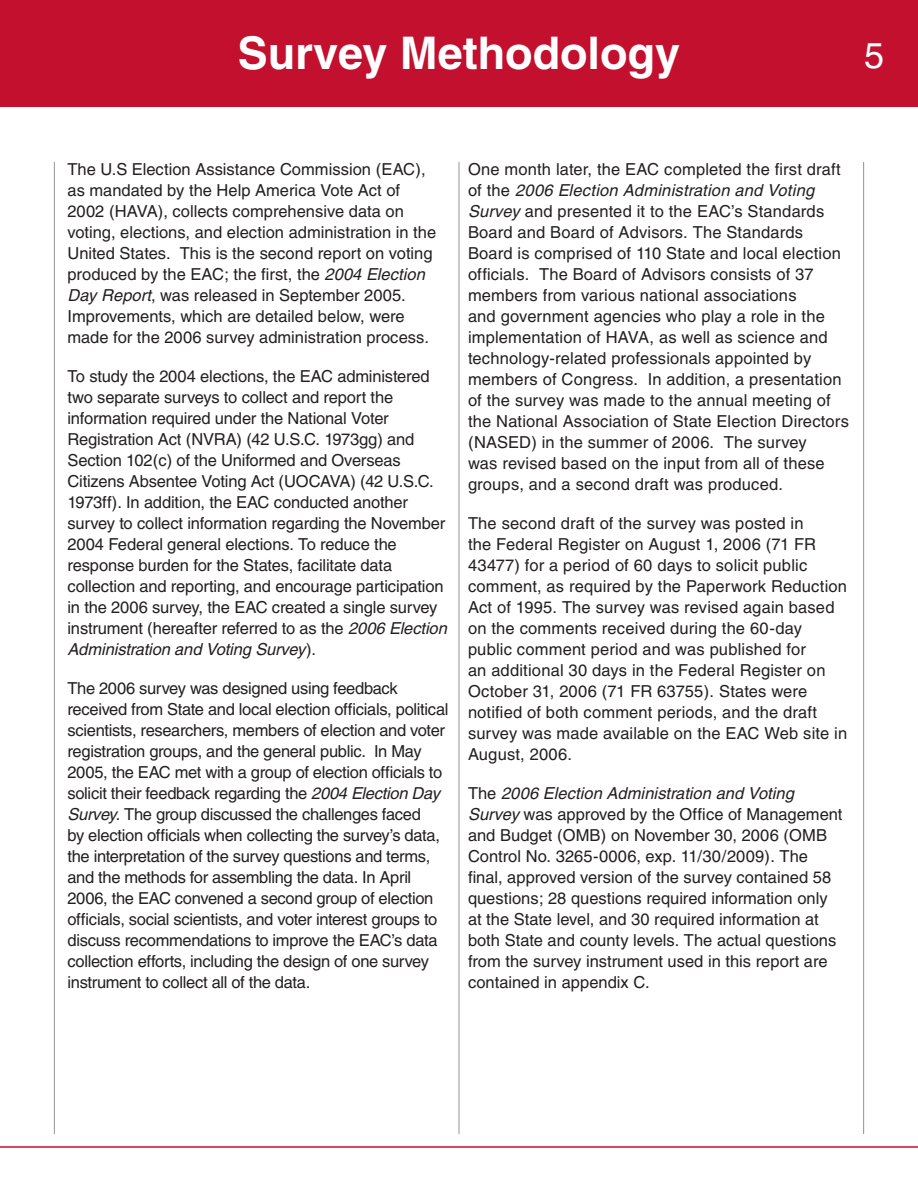
<style>
.page{position:relative;width:918px;height:1188px;background:#fff}
.page>*{position:absolute;margin:0;border:0;box-sizing:border-box;transform-origin:0 0}
.t1{font:700 45px "Helvetica";color:#fff}
.t2{font:16.5px/21px "Helvetica";color:#231f20}
.t3{font:16.5px/21px "Helvetica";letter-spacing:-.02em;color:#231f20}
.s1{font-style:italic}
</style>
<div class="page">
<div style="left:0;top:0;width:918px;height:107px;background:#c3102f"></div>
<hr style="left:459px;top:162px;width:1px;height:972px;background:#939598">
<hr style="left:54px;top:162px;width:1px;height:972px;background:#939598">
<hr style="left:863px;top:162px;width:1px;height:972px;background:#939598">
<hr style="left:0;top:1146px;width:918px;height:2px;background:#c3102f">
<h1 class="t1" style="left:238px;top:25px;width:444px">Survey Methodology</h1>
<p class="t2" style="left:68px;top:158px;width:370px">The U.S Election Assistance Commission (EAC), as mandated by the Help America Vote Act of 2002 (HAVA), collects comprehensive data on voting, elections, and election administration in the United States. This is the second report on voting produced by the EAC; the first, the <span class="s1">2004 Election Day Report</span>, was released in September 2005.<br>Improvements, which are detailed below, were made for the 2006 survey administration process.</p>
<p class="t2" style="left:68px;top:365px;width:381px">To study the 2004 elections, the EAC administered two separate surveys to collect and report the information required under the National Voter Registration Act (NVRA) (42 U.S.C. 1973gg) and Section 102(c) of the Uniformed and Overseas Citizens Absentee Voting Act (UOCAVA) (42 U.S.C.<br>1973ff). In addition, the EAC conducted another survey to collect information regarding the November 2004 Federal general elections. To reduce the response burden for the States, facilitate data collection and reporting, and encourage participation in the 2006 survey, the EAC created a single survey instrument (hereafter referred to as the <span class="s1">2006 Election Administration and Voting Survey</span>).</p>
<p class="t3" style="left:68px;top:677px;width:383px">The 2006 survey was designed using feedback received from State and local election officials, political scientists, researchers, members of election and voter registration groups, and the general public. In May 2005, the EAC met with a group of election officials to solicit their feedback regarding the <span class="s1">2004 Election Day Survey</span>. The group discussed the challenges faced<br>by election officials when collecting the survey’s data, the interpretation of the survey questions and terms, and the methods for assembling the data. In April 2006, the EAC convened a second group of election officials, social scientists, and voter interest groups to discuss recommendations to improve the EAC’s data collection efforts, including the design of one survey instrument to collect all of the data.</p>
<p class="t2" style="left:468px;top:158px;width:382px">One month later, the EAC completed the first draft of the <span class="s1">2006 Election Administration and Voting Survey</span> and presented it to the EAC’s Standards Board and Board of Advisors. The Standards Board is comprised of 110 State and local election officials. The Board of Advisors consists of 37 members from various national associations<br>and government agencies who play a role in the implementation of HAVA, as well as science and technology-related professionals appointed by members of Congress. In addition, a presentation of the survey was made to the annual meeting of the National Association of State Election Directors (NASED) in the summer of 2006. The survey<br>was revised based on the input from all of these groups, and a second draft was produced.</p>
<p class="t2" style="left:468px;top:512px;width:381px">The second draft of the survey was posted in<br>the Federal Register on August 1, 2006 (71 FR 43477) for a period of 60 days to solicit public comment, as required by the Paperwork Reduction Act of 1995. The survey was revised again based on the comments received during the 60-day public comment period and was published for<br>an additional 30 days in the Federal Register on October 31, 2006 (71 FR 63755). States were notified of both comment periods, and the draft survey was made available on the EAC Web site in August, 2006.</p>
<p class="t2" style="left:468px;top:782px;width:376px">The <span class="s1">2006 Election Administration and Voting Survey</span> was approved by the Office of Management and Budget (OMB) on November 30, 2006 (OMB Control No. 3265-0006, exp. 11/30/2009). The final, approved version of the survey contained 58 questions; 28 questions required information only at the State level, and 30 required information at both State and county levels. The actual questions from the survey instrument used in this report are contained in appendix C.</p>
</div>
